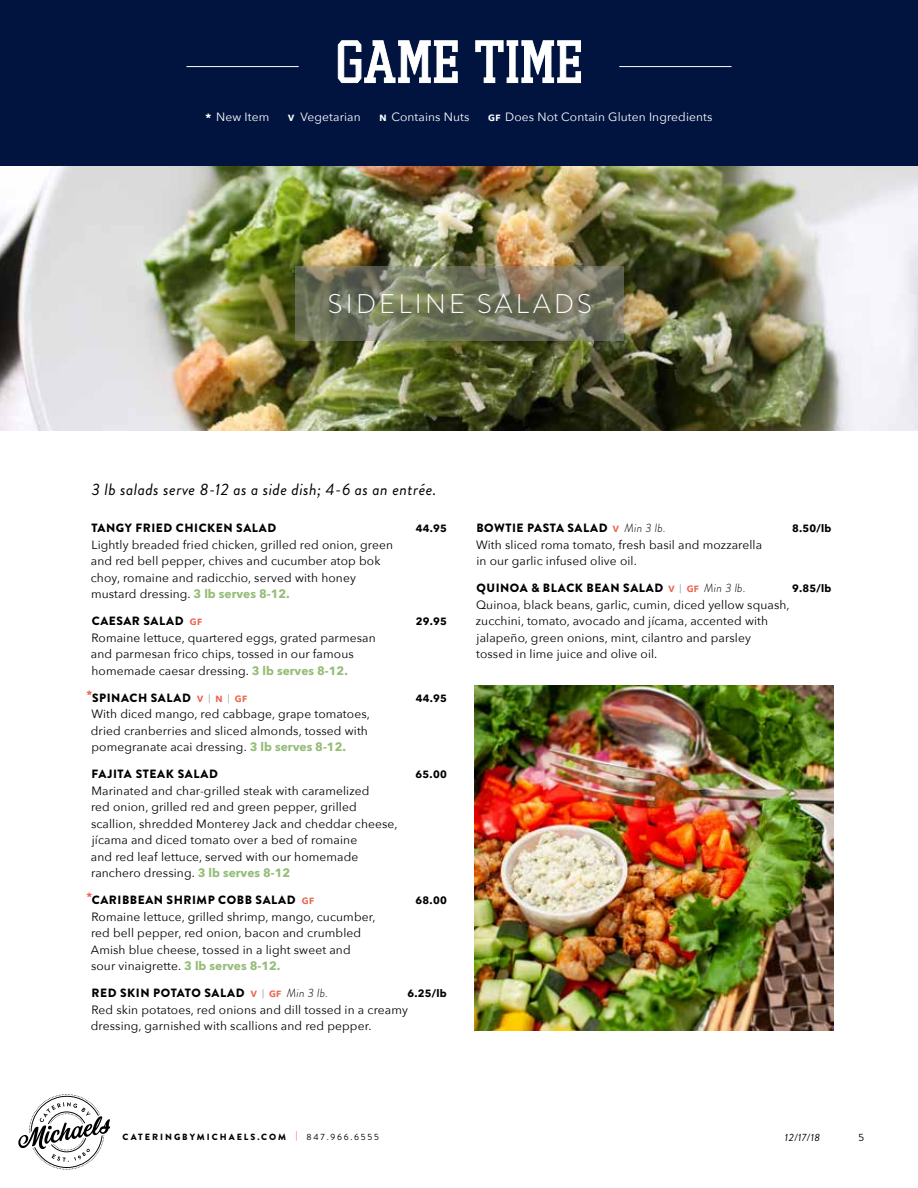
<style>
.page{position:relative;width:918px;height:1188px;background:#fff}
.page>*{position:absolute;margin:0;border:0;box-sizing:border-box;transform-origin:0 0}
.t1{font:57.9px "Player";letter-spacing:.015em;color:#fff}
.t2{font:300 27px "Brandon Grotesque";letter-spacing:.12em;color:#fff}
.t3{font:italic 16.5px "Brandon Grotesque";letter-spacing:.025em;color:#000}
.t4{font:12px/16.5px "Avenir Next";letter-spacing:.01em;color:#000}
.t5{font:900 12px "Brandon Grotesque";letter-spacing:.045em;color:#000}
.t6{font:12px "Avenir Next";letter-spacing:.01em;color:#fff}
.t7{font:700 12px "Avenir Next";color:#94bd78}
.t8{font:700 10.5px "Avenir Next";letter-spacing:.025em;color:#000}
.t9{font:italic 10.5px "Brandon Grotesque";color:#000}
.t10{font:10.5px "Brandon Grotesque";color:#000}
.t11{font:900 9px "Brandon Grotesque";letter-spacing:.22em;color:#000}
.s1{font-weight:700}
.s2{font-weight:700;font-size:9px}
.s3{font-weight:700;color:#94bd78}
.s4{font-family:"Avenir Next";font-weight:700;font-size:9px;color:#ea6752}
.s5{font-family:"Avenir Next";font-weight:400;font-size:9px;color:#808285}
.s6{font-weight:300;font-style:italic}
.s7{color:#ea6752}
.s8{font-weight:400}
</style>
<div class="page">
<svg style="left:18px;top:1094px;width:92px;height:76px"></svg>
<div style="left:0;top:0;width:918px;height:166px;background:#00143f"></div>
<hr style="left:619px;top:66px;width:113px;height:1px;background:#fff">
<hr style="left:186px;top:66px;width:113px;height:1px;background:#fff">
<svg style="left:338px;top:40px;width:120px;height:43px"></svg>
<svg style="left:475px;top:40px;width:106px;height:43px"></svg>
<img style="left:0;top:166px;width:918px;height:265px">
<svg style="left:295px;top:266px;width:328px;height:75px;background:#767860"></svg>
<img style="left:474px;top:685px;width:360px;height:345px">
<h1 class="t1" style="left:335px;top:28px;width:249px">GAME TIME</h1>
<p class="t6" style="left:205px;top:107px;width:65px"><span class="s1">*</span> New Item</p>
<p class="t6" style="left:288px;top:107px;width:74px"><span class="s2">V</span> Vegetarian</p>
<p class="t6" style="left:380px;top:107px;width:91px"><span class="s2">N</span> Contains Nuts</p>
<p class="t6" style="left:488px;top:107px;width:226px"><span class="s2">GF</span> Does Not Contain Gluten Ingredients</p>
<p class="t7" style="left:292px;top:263px;width:8px">“</p>
<h2 class="t2" style="left:328px;top:285px;width:266px">SIDELINE SALADS</h2>
<h3 class="t3" style="left:92px;top:478px;width:346px">3 lb salads serve 8-12 as a side dish; 4-6 as an entrée.</h3>
<p class="t5" style="left:91px;top:520px;width:186px">TANGY FRIED CHICKEN SALAD</p>
<p class="t8" style="left:416px;top:519px;width:33px">44.95</p>
<p class="t4" style="left:91px;top:536px;width:304px">Lightly breaded fried chicken, grilled red onion, green and red bell pepper, chives and cucumber atop bok choy, romaine and radicchio, served with honey mustard dressing. <span class="s3">3 lb serves 8-12.</span></p>
<p class="t5" style="left:92px;top:613px;width:112px">CAESAR SALAD <span class="s4">GF</span></p>
<p class="t8" style="left:416px;top:612px;width:33px">29.95</p>
<p class="t4" style="left:91px;top:629px;width:286px">Romaine lettuce, quartered eggs, grated parmesan and parmesan frico chips, tossed in our famous homemade caesar dressing. <span class="s3">3 lb serves 8-12.</span></p>
<p class="t5" style="left:86px;top:689px;width:162px"><sup>*</sup>SPINACH SALAD <span class="s4">V</span> <span class="s5">|</span> <span class="s4">N</span> <span class="s5">|</span> <span class="s4">GF</span></p>
<p class="t8" style="left:416px;top:689px;width:33px">44.95</p>
<p class="t4" style="left:91px;top:705px;width:281px">With diced mango, red cabbage, grape tomatoes, dried cranberries and sliced almonds, tossed with pomegranate acai dressing. <span class="s3">3 lb serves 8-12.</span></p>
<p class="t5" style="left:92px;top:766px;width:128px">FAJITA STEAK SALAD</p>
<p class="t8" style="left:416px;top:765px;width:33px">65.00</p>
<p class="t4" style="left:91px;top:782px;width:308px">Marinated and char-grilled steak with caramelized<br>red onion, grilled red and green pepper, grilled scallion, shredded Monterey Jack and cheddar cheese, jícama and diced tomato over a bed of romaine<br>and red leaf lettuce, served with our homemade ranchero dressing. <span class="s3">3 lb serves 8-12</span></p>
<p class="t5" style="left:86px;top:892px;width:229px"><sup>*</sup>CARIBBEAN SHRIMP COBB SALAD <span class="s4">GF</span></p>
<p class="t8" style="left:416px;top:891px;width:33px">68.00</p>
<p class="t4" style="left:91px;top:908px;width:286px">Romaine lettuce, grilled shrimp, mango, cucumber, red bell pepper, red onion, bacon and crumbled Amish blue cheese, tossed in a light sweet and sour vinaigrette. <span class="s3">3 lb serves 8-12.</span></p>
<p class="t5" style="left:92px;top:985px;width:238px">RED SKIN POTATO SALAD <span class="s4">V</span> <span class="s5">|</span> <span class="s4">GF</span> <span class="s6">Min 3 lb.</span></p>
<p class="t8" style="left:407px;top:984px;width:41px">6.25/lb</p>
<p class="t4" style="left:91px;top:1001px;width:319px">Red skin potatoes, red onions and dill tossed in a creamy dressing, garnished with scallions and red pepper.</p>
<p class="t5" style="left:476px;top:520px;width:191px">BOWTIE PASTA SALAD <span class="s4">V</span> <span class="s6">Min 3 lb.</span></p>
<p class="t8" style="left:792px;top:519px;width:41px">8.50/lb</p>
<p class="t4" style="left:476px;top:536px;width:288px">With sliced roma tomato, fresh basil and mozzarella in our garlic infused olive oil.</p>
<p class="t5" style="left:476px;top:580px;width:271px">QUINOA &amp; BLACK BEAN SALAD <span class="s4">V</span> <span class="s5">|</span> <span class="s4">GF</span> <span class="s6">Min 3 lb.</span></p>
<p class="t8" style="left:792px;top:579px;width:41px">9.85/lb</p>
<p class="t4" style="left:476px;top:596px;width:315px">Quinoa, black beans, garlic, cumin, diced yellow squash, zucchini, tomato, avocado and jícama, accented with jalapeño, green onions, mint, cilantro and parsley tossed in lime juice and olive oil.</p>
<p class="t11" style="left:123px;top:1130px;width:258px">CATERINGBYMICHAELS.COM <span class="s7">|</span> <span class="s8">847.966.6555</span></p>
<p class="t9" style="left:785px;top:1130px;width:37px">12/17/18</p>
<p class="t10" style="left:858px;top:1130px;width:7px">5</p>
</div>
